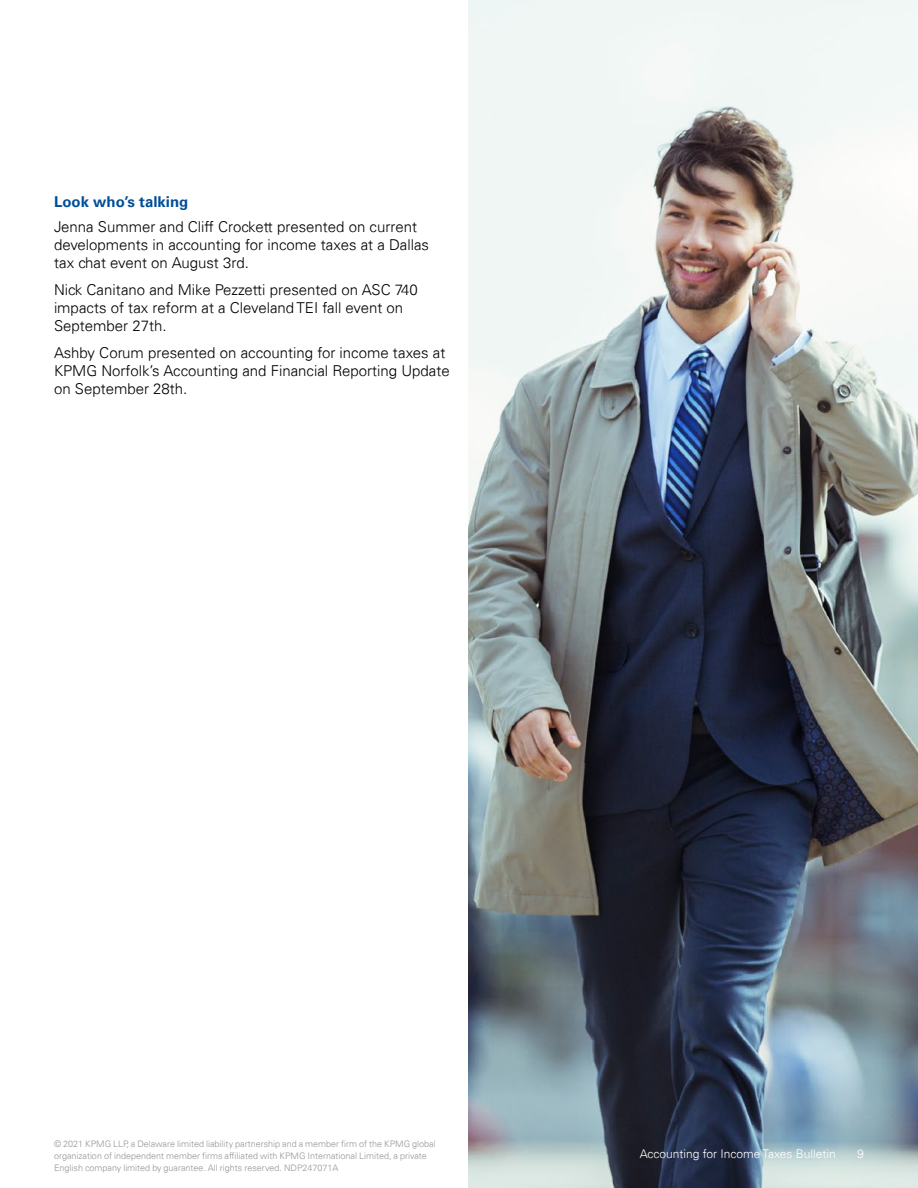
<style>
.page{position:relative;width:918px;height:1188px;background:#fff}
.page>*{position:absolute;margin:0;border:0;box-sizing:border-box;transform-origin:0 0}
.t1{font:300 15px/18px "Univers 45";color:#000}
.t2{font:700 15px "Univers 65";color:#004e98}
.t3{font:300 12px "Univers 45";color:#fff}
.t4{font:300 9px/12px "Univers 45";color:#939598}
</style>
<div class="page">
<img style="left:468px;top:0;width:450px;height:1188px">
<p class="t2" style="left:54px;top:193px;width:136px">Look who’s talking</p>
<p class="t1" style="left:54px;top:218px;width:377px">Jenna Summer and Cliff Crockett presented on current developments in accounting for income taxes at a Dallas tax chat event on August 3rd.</p>
<p class="t1" style="left:54px;top:281px;width:365px">Nick Canitano and Mike Pezzetti presented on ASC 740 impacts of tax reform at a Cleveland TEI fall event on<br>September 27th.</p>
<p class="t1" style="left:54px;top:344px;width:397px">Ashby Corum presented on accounting for income taxes at<br>KPMG Norfolk’s Accounting and Financial Reporting Update on September 28th.</p>
<p class="t4" style="left:54px;top:1138px;width:383px">© 2021 KPMG LLP, a Delaware limited liability partnership and a member firm of the KPMG global organization of independent member firms affiliated with KPMG International Limited, a private<br>English company limited by guarantee. All rights reserved. NDP247071A</p>
<p class="t3" style="left:640px;top:1147px;width:198px">Accounting for Income Taxes Bulletin</p>
<p class="t3" style="left:857px;top:1147px;width:8px">9</p>
</div>
